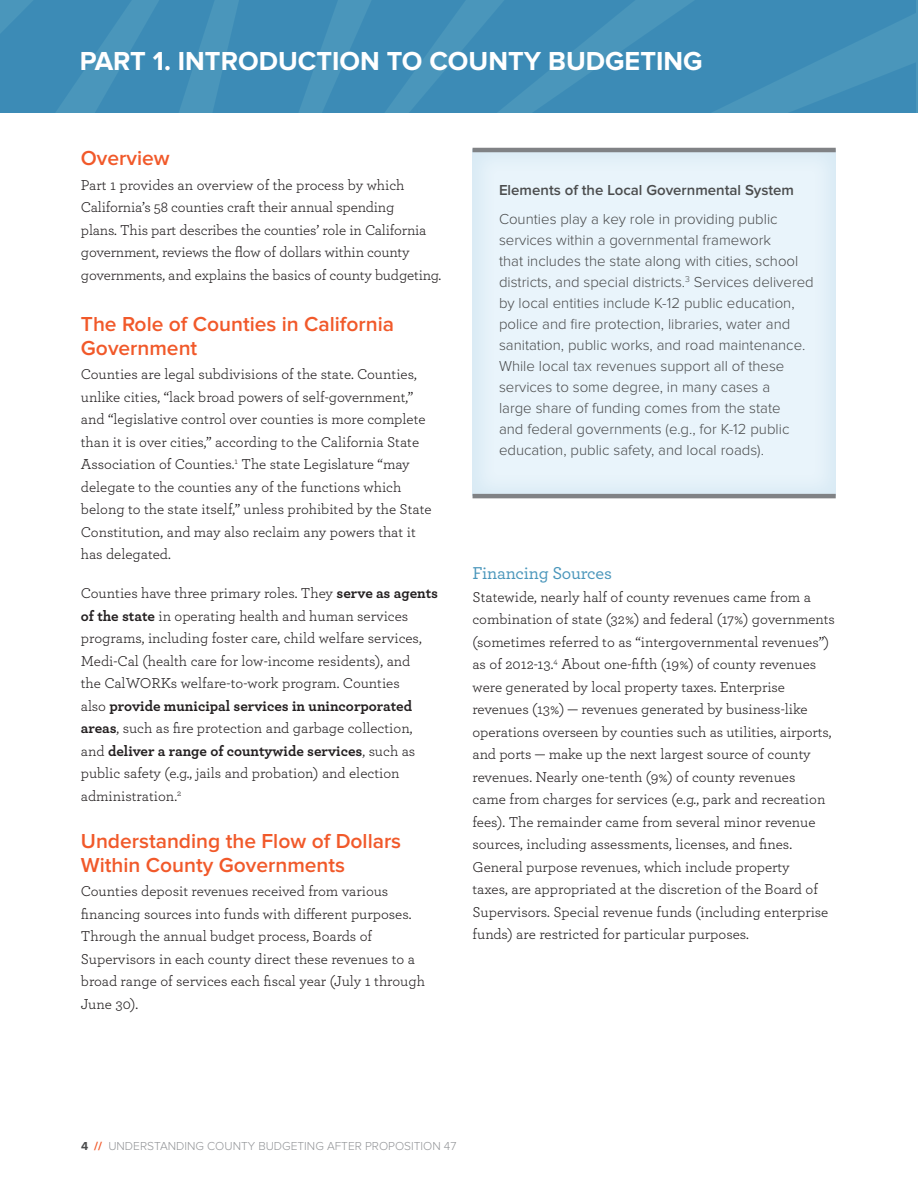
<style>
.page{position:relative;width:918px;height:1188px;background:#fff}
.page>*{position:absolute;margin:0;border:0;box-sizing:border-box;transform-origin:0 0}
.t1{font:700 27px "Proxima Nova";color:#fff}
.t2{font:600 21px/24px "Proxima Nova";color:#f1592a}
.t3{font:500 18px "Archer";letter-spacing:-.02em;color:#4a96bb}
.t4{font:15px/22.5px "Archer";color:#231f20}
.t5{font:300 15px/21px "Proxima Nova";color:#4b4c4d}
.t6{font:15px "Archer Bold LF";color:#231f20}
.t7{font:600 15px "Proxima Nova";color:#4b4c4d}
.t8{font:300 12px "Proxima Nova";color:#939598}
.s1{font-family:"Archer Bold LF"}
.s2{font-family:"Archer"}
.s3{font-weight:700;color:#4b4c4d}
.s4{font-weight:700;color:#f1592a}
</style>
<div class="page">
<svg style="left:0;top:0;width:916px;height:112px;background:#3f8db7"></svg>
<div style="left:467px;top:145px;width:369px;height:352px;background:#e9f4fb"></div>
<hr style="left:473px;top:494px;width:363px;height:4px;background:#808285">
<hr style="left:473px;top:148px;width:363px;height:4px;background:#808285">
<h1 class="t1" style="left:80px;top:46px;width:624px">PART 1. INTRODUCTION TO COUNTY BUDGETING</h1>
<h2 class="t2" style="left:81px;top:147px;width:90px">Overview</h2>
<p class="t4" style="left:81px;top:173px;width:362px">Part 1 provides an overview of the process by which California’s 58 counties craft their annual spending<br>plans. This part describes the counties’ role in California government, reviews the flow of dollars within county governments, and explains the basics of county budgeting.</p>
<h2 class="t2" style="left:81px;top:312px;width:315px">The Role of Counties in California<br>Government</h2>
<p class="t4" style="left:81px;top:362px;width:352px">Counties are legal subdivisions of the state. Counties, unlike cities, “lack broad powers of self-government,” and “legislative control over counties is more complete than it is over cities,” according to the California State Association of Counties.<sup>1</sup> The state Legislature “may delegate to the counties any of the functions which belong to the state itself,” unless prohibited by the State Constitution, and may also reclaim any powers that it has delegated.</p>
<p class="t4" style="left:81px;top:581px;width:359px">Counties have three primary roles. They <span class="s1">serve as agents of the state</span> in operating health and human services programs, including foster care, child welfare services, Medi-Cal (health care for low-income residents), and<br>the CalWORKs welfare-to-work program. Counties</p>
<p class="t6" style="left:81px;top:696px;width:333px"><span class="s2">also</span> provide municipal services in unincorporated</p>
<p class="t4" style="left:81px;top:716px;width:333px"><span class="s1">areas</span>, such as fire protection and garbage collection,</p>
<p class="t6" style="left:81px;top:741px;width:336px"><span class="s2">and</span> deliver a range of countywide services<span class="s2">, such as</span></p>
<p class="t4" style="left:81px;top:761px;width:320px">public safety (e.g., jails and probation) and election administration.<sup>2</sup></p>
<h2 class="t2" style="left:81px;top:829px;width:322px">Understanding the Flow of Dollars<br>Within County Governments</h2>
<p class="t4" style="left:81px;top:879px;width:346px">Counties deposit revenues received from various financing sources into funds with different purposes.<br>Through the annual budget process, Boards of Supervisors in each county direct these revenues to a broad range of services each fiscal year (July 1 through June 30).</p>
<p class="t7" style="left:499px;top:182px;width:297px">Elements of the Local Governmental System</p>
<p class="t5" style="left:499px;top:209px;width:316px">Counties play a key role in providing public services within a governmental framework<br>that includes the state along with cities, school districts, and special districts.<sup>3</sup> Services delivered by local entities include K-12 public education, police and fire protection, libraries, water and sanitation, public works, and road maintenance.<br>While local tax revenues support all of these services to some degree, in many cases a<br>large share of funding comes from the state<br>and federal governments (e.g., for K-12 public education, public safety, and local roads).</p>
<p class="t3" style="left:473px;top:560px;width:141px">Financing Sources</p>
<p class="t4" style="left:473px;top:585px;width:364px">Statewide, nearly half of county revenues came from a combination of state (32%) and federal (17%) governments (sometimes referred to as “intergovernmental revenues”) as of 2012-13.<sup>4</sup> About one-fifth (19%) of county revenues were generated by local property taxes. Enterprise revenues (13%) — revenues generated by business-like operations overseen by counties such as utilities, airports, and ports — make up the next largest source of county revenues. Nearly one-tenth (9%) of county revenues<br>came from charges for services (e.g., park and recreation fees). The remainder came from several minor revenue sources, including assessments, licenses, and fines.<br>General purpose revenues, which include property<br>taxes, are appropriated at the discretion of the Board of Supervisors. Special revenue funds (including enterprise funds) are restricted for particular purposes.</p>
<p class="t8" style="left:81px;top:1139px;width:377px"><span class="s3">4</span> <span class="s4">//</span> UNDERSTANDING COUNTY BUDGETING AFTER PROPOSITION 47</p>
</div>
